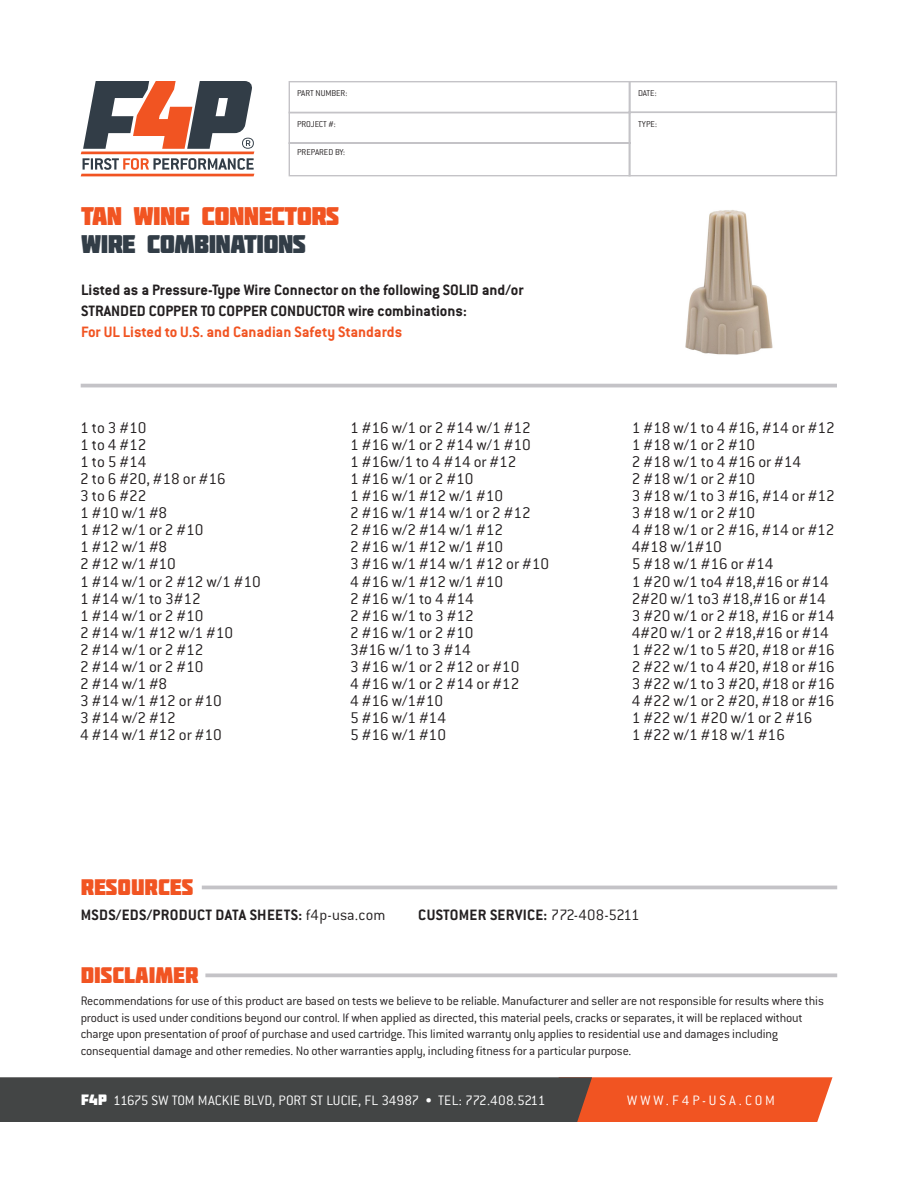
<style>
.page{position:relative;width:918px;height:1188px;background:#fff}
.page>*{position:absolute;margin:0;border:0;box-sizing:border-box;transform-origin:0 0}
.t1{font:25.5px "Molot";letter-spacing:-.025em;color:#f15422}
.t2{font:25.5px "Molot";letter-spacing:-.025em;color:#323d47}
.t3{font:22.5px "Molot";color:#f15422}
.t4{font:300 17.1px/17.1px "Conduit ITC";color:#231f20}
.t5{font:700 16.5px "Conduit ITC";color:#231f20}
.t6{font:700 16.5px "Conduit ITC";letter-spacing:.02em;color:#231f20}
.t7{font:700 16.5px "Conduit ITC";color:#f15422}
.t8{font:300 15px "Conduit ITC";color:#fff}
.t9{font:300 15px "Conduit ITC";letter-spacing:.2em;color:#fff}
.t10{font:300 13.5px/16.5px "Conduit ITC";letter-spacing:-.015em;color:#231f20}
.t11{font:300 9.3px "Conduit ITC";letter-spacing:-.005em;color:#231f20}
.s1{font-weight:300}
.s2{font-family:"Molot";font-weight:400}
</style>
<div class="page">
<svg style="left:0;top:1077px;width:833px;height:45px;background:#774c3d"></svg>
<svg style="left:288px;top:81px;width:550px;height:96px"></svg>
<div style="left:629px;top:112px;width:208px;height:64px;border:1px solid #c4c3c7"></div>
<svg style="left:81px;top:81px;width:173px;height:95px"></svg>
<hr style="left:81px;top:384px;width:756px;height:3px;background:#c4c3c7">
<hr style="left:205px;top:974px;width:632px;height:3px;background:#c4c3c7">
<hr style="left:202px;top:886px;width:635px;height:3px;background:#c4c3c7">
<img style="left:685px;top:210px;width:88px;height:145px">
<p class="t11" style="left:297px;top:88px;width:52px">PART NUMBER:</p>
<p class="t11" style="left:638px;top:88px;width:20px">DATE:</p>
<p class="t11" style="left:297px;top:119px;width:40px">PROJECT #:</p>
<p class="t11" style="left:638px;top:119px;width:20px">TYPE:</p>
<p class="t11" style="left:297px;top:147px;width:49px">PREPARED BY:</p>
<p class="t1" style="left:81px;top:201px;width:259px">TAN WING CONNECTORS</p>
<p class="t2" style="left:81px;top:229px;width:226px">WIRE COMBINATIONS</p>
<p class="t5" style="left:81px;top:280px;width:444px">Listed as a Pressure-Type Wire Connector on the following SOLID and/or</p>
<p class="t5" style="left:81px;top:301px;width:387px">STRANDED COPPER TO COPPER CONDUCTOR wire combinations:</p>
<p class="t7" style="left:81px;top:322px;width:323px">For UL Listed to U.S. and Canadian Safety Standards</p>
<p class="t4" style="left:80px;top:419px;width:182px">1 to 3 #10<br>1 to 4 #12<br>1 to 5 #14<br>2 to 6 #20, #18 or #16<br>3 to 6 #22<br>1 #10 w/1 #8<br>1 #12 w/1 or 2 #10<br>1 #12 w/1 #8<br>2 #12 w/1 #10<br>1 #14 w/1 or 2 #12 w/1 #10<br>1 #14 w/1 to 3#12<br>1 #14 w/1 or 2 #10<br>2 #14 w/1 #12 w/1 #10<br>2 #14 w/1 or 2 #12<br>2 #14 w/1 or 2 #10<br>2 #14 w/1 #8<br>3 #14 w/1 #12 or #10<br>3 #14 w/2 #12<br>4 #14 w/1 #12 or #10</p>
<p class="t4" style="left:350px;top:419px;width:200px">1 #16 w/1 or 2 #14 w/1 #12<br>1 #16 w/1 or 2 #14 w/1 #10<br>1 #16w/1 to 4 #14 or #12<br>1 #16 w/1 or 2 #10<br>1 #16 w/1 #12 w/1 #10<br>2 #16 w/1 #14 w/1 or 2 #12<br>2 #16 w/2 #14 w/1 #12<br>2 #16 w/1 #12 w/1 #10<br>3 #16 w/1 #14 w/1 #12 or #10<br>4 #16 w/1 #12 w/1 #10<br>2 #16 w/1 to 4 #14<br>2 #16 w/1 to 3 #12<br>2 #16 w/1 or 2 #10<br>3#16 w/1 to 3 #14<br>3 #16 w/1 or 2 #12 or #10<br>4 #16 w/1 or 2 #14 or #12<br>4 #16 w/1#10<br>5 #16 w/1 #14<br>5 #16 w/1 #10</p>
<p class="t4" style="left:632px;top:419px;width:204px">1 #18 w/1 to 4 #16, #14 or #12<br>1 #18 w/1 or 2 #10<br>2 #18 w/1 to 4 #16 or #14<br>2 #18 w/1 or 2 #10<br>3 #18 w/1 to 3 #16, #14 or #12<br>3 #18 w/1 or 2 #10<br>4 #18 w/1 or 2 #16, #14 or #12<br>4#18 w/1#10<br>5 #18 w/1 #16 or #14<br>1 #20 w/1 to4 #18,#16 or #14<br>2#20 w/1 to3 #18,#16 or #14<br>3 #20 w/1 or 2 #18, #16 or #14<br>4#20 w/1 or 2 #18,#16 or #14<br>1 #22 w/1 to 5 #20, #18 or #16<br>2 #22 w/1 to 4 #20, #18 or #16<br>3 #22 w/1 to 3 #20, #18 or #16<br>4 #22 w/1 or 2 #20, #18 or #16<br>1 #22 w/1 #20 w/1 or 2 #16<br>1 #22 w/1 #18 w/1 #16</p>
<p class="t3" style="left:81px;top:873px;width:114px">RESOURCES</p>
<p class="t6" style="left:81px;top:905px;width:306px">MSDS/EDS/PRODUCT DATA SHEETS: <span class="s1">f4p-usa.com</span></p>
<p class="t6" style="left:418px;top:905px;width:223px">CUSTOMER SERVICE: <span class="s1">772-408-5211</span></p>
<p class="t3" style="left:81px;top:962px;width:119px">DISCLAIMER</p>
<p class="t10" style="left:81px;top:993px;width:745px">Recommendations for use of this product are based on tests we believe to be reliable. Manufacturer and seller are not responsible for results where this product is used under conditions beyond our control. If when applied as directed, this material peels, cracks or separates, it will be replaced without charge upon presentation of proof of purchase and used cartridge. This limited warranty only applies to residential use and damages including</p>
<p class="t10" style="left:81px;top:1042px;width:552px">consequential damage and other remedies. No other warranties apply, including fitness for a particular purpose.</p>
<p class="t8" style="left:81px;top:1092px;width:466px"><span class="s2">F4P</span> 11675 SW TOM MACKIE BLVD, PORT ST LUCIE, FL 34987 • TEL: 772.408.5211</p>
<p class="t9" style="left:627px;top:1092px;width:149px">WWW.F4P-USA.COM</p>
</div>
